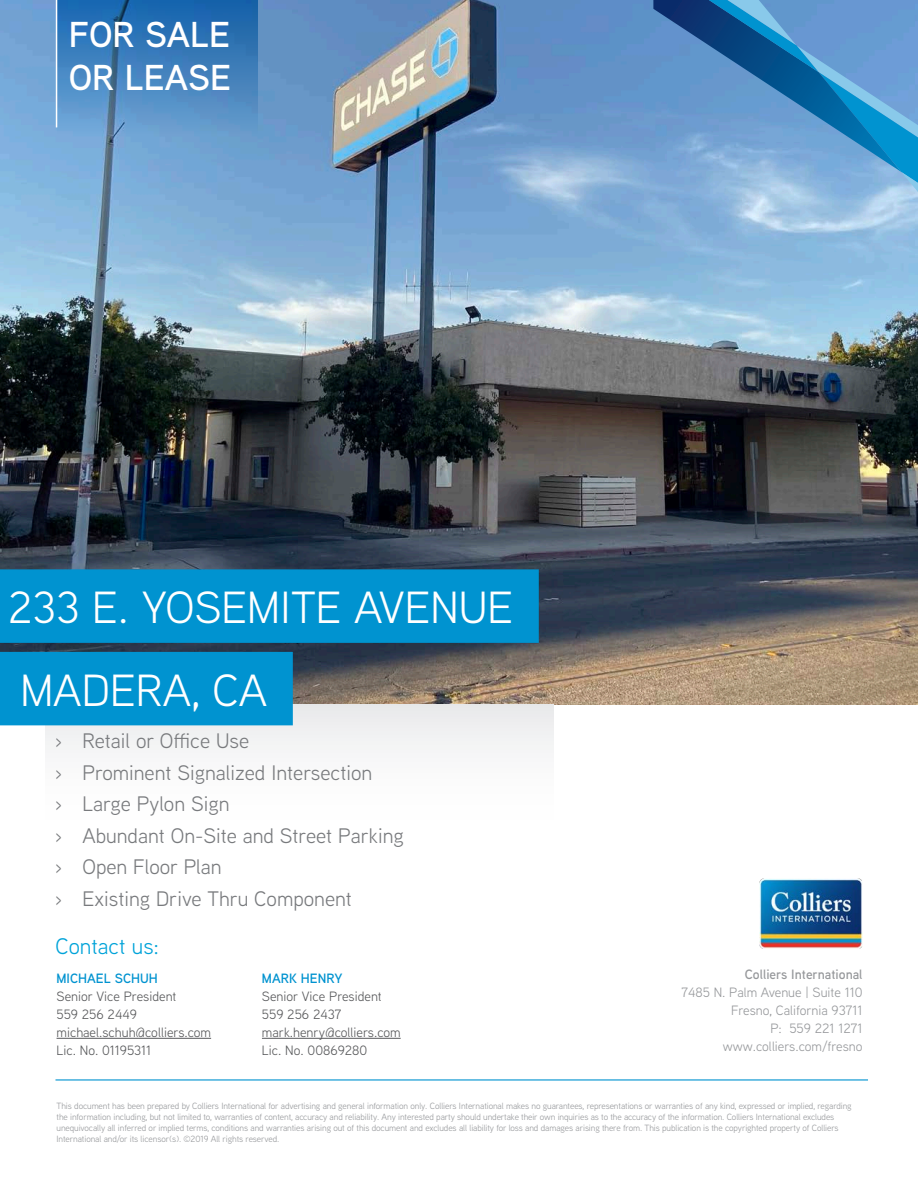
<style>
.page{position:relative;width:918px;height:1188px;background:#fff}
.page>*{position:absolute;margin:0;border:0;box-sizing:border-box;transform-origin:0 0}
.Headline{font:45px "Aaux Next";color:#fff}
.URL{font:600 36px "Aaux Next";color:#fff}
.Contact_Us{font:22.5px "Aaux Next";color:#00a3d9}
.t1{font:21px "Aaux Next";color:#787a7d}
.Contact_Info_copy{font:13.5px "Aaux Next";color:#57585a}
.Colliers_Address{font:13.5px "Aaux Next";color:#96989b}
.Colliers_Internation{font:600 13.5px "Aaux Next";color:#96989b}
.FirstName_LastName{font:600 13.5px "Aaux Next";color:#0093d0}
.Disclaimer{font:9px/10.8px "Aaux Next";letter-spacing:-.01em;color:#96989b}
</style>
<div class="page">
<img style="left:0;top:0;width:918px;height:704px">
<img style="left:759px;top:879px;width:103px;height:70px">
<svg style="left:57px;top:0;width:201px;height:176px;background:#4d89c1"></svg>
<svg style="left:653px;top:0;width:265px;height:192px;background:#5894c8"></svg>
<div style="left:45px;top:704px;width:509px;height:234px;background:linear-gradient(to bottom,#f1f1f2,#fff)"></div>
<hr style="left:56px;top:0;width:1px;height:127px;background:#fff">
<hr style="left:56px;top:1079px;width:812px;height:2px;background:#0093d0">
<div style="left:0;top:569px;width:539px;height:74px;background:#0093d0"></div>
<div style="left:0;top:652px;width:293px;height:73px;background:#0093d0"></div>
<hr style="left:57px;top:1038px;width:154px;height:1px;background:#57585a">
<hr style="left:262px;top:1038px;width:139px;height:1px;background:#57585a">
<p class="URL" style="left:69px;top:9px;width:163px">FOR SALE</p>
<p class="URL" style="left:69px;top:52px;width:164px">OR LEASE</p>
<p class="Headline" style="left:8px;top:577px;width:507px">233 E. YOSEMITE AVENUE</p>
<p class="Headline" style="left:20px;top:660px;width:249px">MADERA, CA</p>
<p class="t1" style="left:56px;top:727px;width:195px">› Retail or Office Use</p>
<p class="t1" style="left:56px;top:758px;width:318px">› Prominent Signalized Intersection</p>
<p class="t1" style="left:56px;top:790px;width:175px">› Large Pylon Sign</p>
<p class="t1" style="left:56px;top:821px;width:350px">› Abundant On-Site and Street Parking</p>
<p class="t1" style="left:56px;top:853px;width:168px">› Open Floor Plan</p>
<p class="t1" style="left:56px;top:884px;width:298px">› Existing Drive Thru Component</p>
<p class="Contact_Us" style="left:56px;top:931px;width:105px">Contact us:</p>
<p class="FirstName_LastName" style="left:57px;top:969px;width:103px">MICHAEL SCHUH</p>
<p class="Contact_Info_copy" style="left:57px;top:987px;width:121px">Senior Vice President</p>
<p class="Contact_Info_copy" style="left:57px;top:1005px;width:82px">559 256 2449</p>
<p class="Contact_Info_copy" style="left:57px;top:1023px;width:156px">michael.schuh@colliers.com</p>
<p class="Contact_Info_copy" style="left:57px;top:1041px;width:96px">Lic. No. 01195311</p>
<p class="FirstName_LastName" style="left:262px;top:969px;width:82px">MARK HENRY</p>
<p class="Contact_Info_copy" style="left:262px;top:987px;width:121px">Senior Vice President</p>
<p class="Contact_Info_copy" style="left:262px;top:1005px;width:81px">559 256 2437</p>
<p class="Contact_Info_copy" style="left:262px;top:1023px;width:140px">mark.henry@colliers.com</p>
<p class="Contact_Info_copy" style="left:262px;top:1041px;width:107px">Lic. No. 00869280</p>
<p class="Colliers_Internation" style="left:745px;top:965px;width:119px">Colliers International</p>
<p class="Colliers_Address" style="left:681px;top:983px;width:183px">7485 N. Palm Avenue | Suite 110</p>
<p class="Colliers_Address" style="left:731px;top:1001px;width:133px">Fresno, California 93711</p>
<p class="Colliers_Address" style="left:770px;top:1019px;width:94px">P: 559 221 1271</p>
<p class="Colliers_Address" style="left:723px;top:1037px;width:141px">www.colliers.com/fresno</p>
<p class="Disclaimer" style="left:57px;top:1100px;width:797px">This document has been prepared by Colliers International for advertising and general information only. Colliers International makes no guarantees, representations or warranties of any kind, expressed or implied, regarding the information including, but not limited to, warranties of content, accuracy and reliability. Any interested party should undertake their own inquiries as to the accuracy of the information. Colliers International excludes unequivocally all inferred or implied terms, conditions and warranties arising out of this document and excludes all liability for loss and damages arising there from. This publication is the copyrighted property of Colliers International and/or its licensor(s). ©2019 All rights reserved.</p>
</div>
